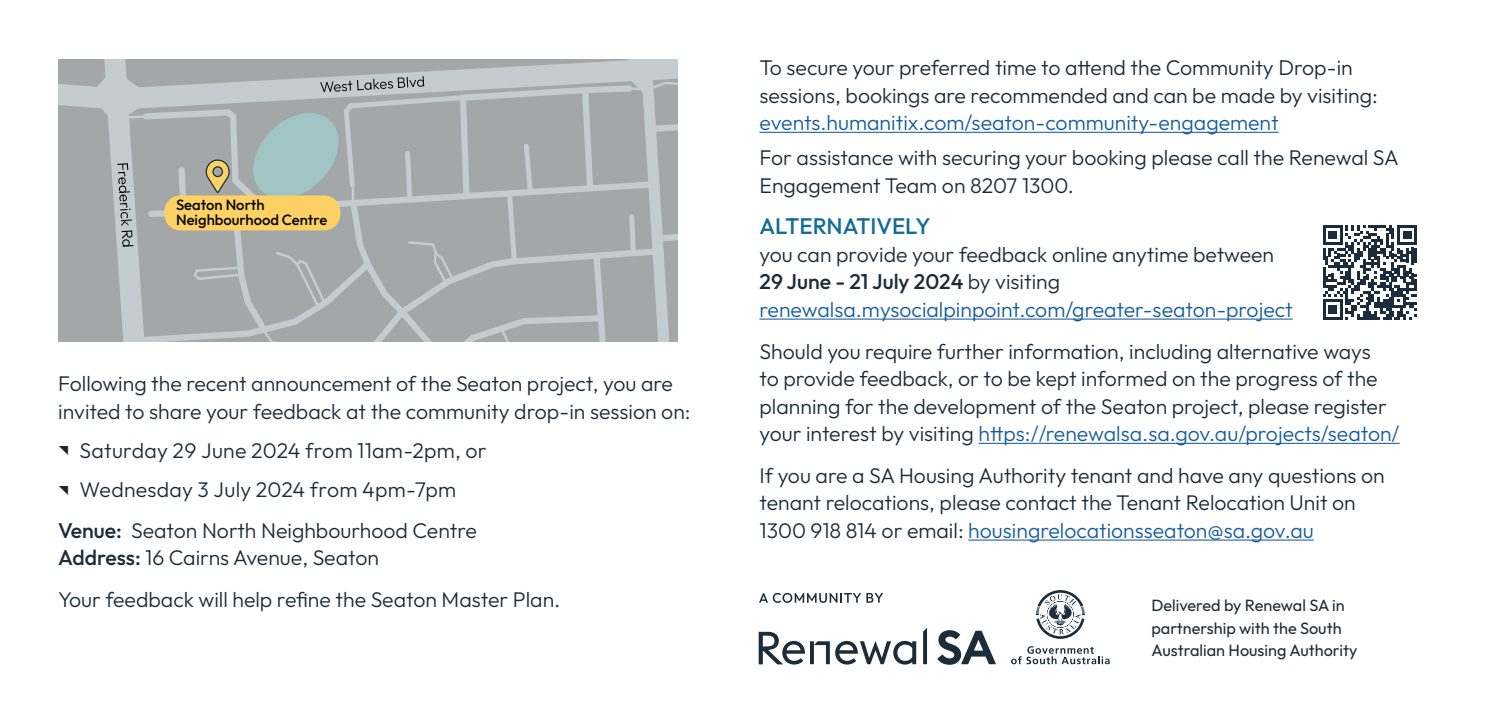
<style>
.page{position:relative;width:1489px;height:702px;background:#fff}
.page>*{position:absolute;margin:0;border:0;box-sizing:border-box;transform-origin:0 0}
.t1{font:500 22.5px "Outfit";color:#156d96}
.t2{font:300 21.25px/27.5px "Outfit";color:#1b2d3a}
.t3{font:300 21.25px "Outfit";color:#175d9e}
.t4{font:16.25px/22.5px "Outfit";color:#1b2d3a}
.t5{font:500 14.75px/14.8px "Outfit";color:#040503}
.s1{font-weight:500}
.s2{color:#175d9e}
</style>
<div class="page">
<hr style="left:759px;top:132px;width:519px;height:1px;background:#175d9e">
<hr style="left:759px;top:318px;width:533px;height:1px;background:#175d9e">
<hr style="left:978px;top:443px;width:421px;height:1px;background:#175d9e">
<hr style="left:968px;top:539px;width:345px;height:1px;background:#175d9e">
<svg style="left:1323px;top:225px;width:93px;height:94px"></svg>
<svg style="left:1011px;top:646px;width:98px;height:18px"></svg>
<svg style="left:1036px;top:590px;width:48px;height:48px"></svg>
<svg style="left:758px;top:628px;width:169px;height:36px"></svg>
<svg style="left:937px;top:630px;width:59px;height:34px"></svg>
<svg style="left:759px;top:593px;width:124px;height:10px"></svg>
<svg style="left:58px;top:60px;width:619px;height:282px;background:#acb0ae"></svg>
<p class="t5" style="left:176px;top:198px;width:153px">Seaton North<br>Neighbourhood Centre</p>
<p class="t2" style="left:58px;top:370px;width:634px">Following the recent announcement of the Seaton project, you are invited to share your feedback at the community drop-in session on:</p>
<p class="t2" style="left:79px;top:437px;width:409px">Saturday 29 June 2024 from 11am-2pm, or</p>
<p class="t2" style="left:79px;top:476px;width:378px">Wednesday 3 July 2024 from 4pm-7pm</p>
<p class="t2" style="left:58px;top:517px;width:420px"><span class="s1">Venue:</span> Seaton North Neighbourhood Centre</p>
<p class="t2" style="left:58px;top:537px;width:503px;line-height:41.8px"><span class="s1">Address:</span> 16 Cairns Avenue, Seaton<br>Your feedback will help refine the Seaton Master Plan.</p>
<p class="t2" style="left:759px;top:54px;width:620px">To secure your preferred time to attend the Community Drop-in sessions, bookings are recommended and can be made by visiting:</p>
<p class="t3" style="left:759px;top:109px;width:520px">events.humanitix.com/seaton-community-engagement</p>
<p class="t2" style="left:759px;top:144px;width:641px">For assistance with securing your booking please call the Renewal SA<br>Engagement Team on 8207 1300.</p>
<p class="t1" style="left:759px;top:212px;width:173px">ALTERNATIVELY</p>
<p class="t2" style="left:759px;top:241px;width:534px">you can provide your feedback online anytime between<br><span class="s1">29 June - 21 July 2024</span> by visiting <span class="s2">renewalsa.mysocialpinpoint.com/greater-seaton-project</span></p>
<p class="t2" style="left:759px;top:338px;width:641px">Should you require further information, including alternative ways<br>to provide feedback, or to be kept informed on the progress of the planning for the development of the Seaton project, please register your interest by visiting <span class="s2">https://renewalsa.sa.gov.au/projects/seaton/</span></p>
<p class="t2" style="left:759px;top:462px;width:627px">If you are a SA Housing Authority tenant and have any questions on tenant relocations, please contact the Tenant Relocation Unit on<br>1300 918 814 or email: <span class="s2">housingrelocationsseaton@sa.gov.au</span></p>
<p class="t4" style="left:1151px;top:594px;width:207px">Delivered by Renewal SA in partnership with the South<br>Australian Housing Authority</p>
</div>
